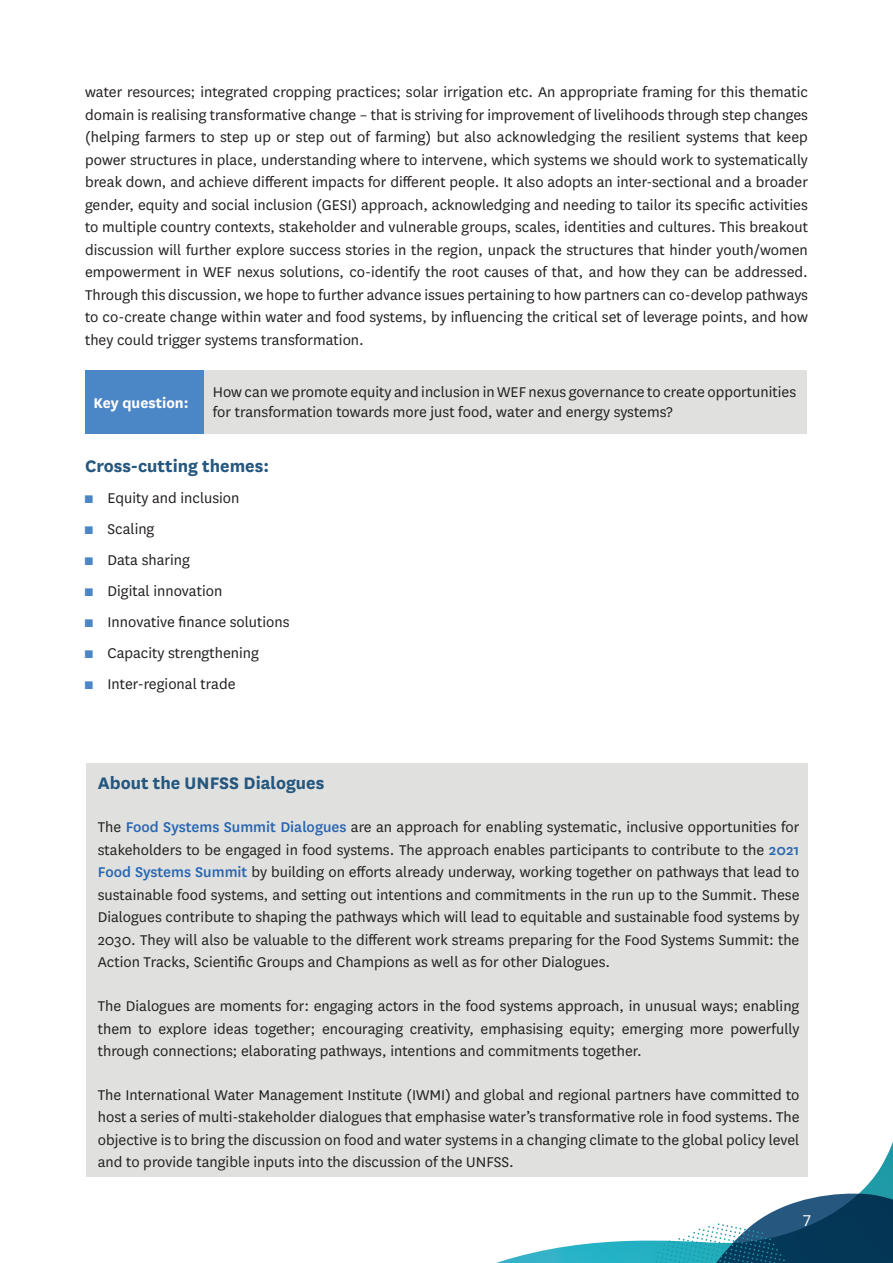
<style>
.page{position:relative;width:893px;height:1263px;background:#fff}
.page>*{position:absolute;margin:0;border:0;box-sizing:border-box;transform-origin:0 0}
.t1{font:700 19.5px "National";color:#25577f}
.t2{font:16.5px/22.5px "National";color:#231f20;text-align:justify}
.t3{font:700 16.5px "National";color:#fff}
.t4{font:15px "Roboto";color:#fff}
.s1{font-family:"Arial Narrow";font-weight:700;font-style:italic;color:#4b86c6}
.s2{font-weight:500;color:#2865b1}
</style>
<div class="page">
<svg style="left:807px;top:1100px;width:86px;height:91px"></svg>
<svg style="left:496px;top:1191px;width:397px;height:72px"></svg>
<div style="left:86px;top:763px;width:721px;height:414px;background:#e0e1df"></div>
<div style="left:85px;top:370px;width:721px;height:64px;background:#e0e1df"></div>
<div style="left:85px;top:370px;width:118px;height:64px;background:#4b86c6"></div>
<p class="t2" style="left:85px;top:80px;width:724px">water resources; integrated cropping practices; solar irrigation etc. An appropriate framing for this thematic domain is realising transformative change – that is striving for improvement of livelihoods through step changes (helping farmers to step up or step out of farming) but also acknowledging the resilient systems that keep power structures in place, understanding where to intervene, which systems we should work to systematically break down, and achieve different impacts for different people. It also adopts an inter-sectional and a broader gender, equity and social inclusion (GESI) approach, acknowledging and needing to tailor its specific activities to multiple country contexts, stakeholder and vulnerable groups, scales, identities and cultures. This breakout discussion will further explore success stories in the region, unpack the structures that hinder youth/women empowerment in WEF nexus solutions, co-identify the root causes of that, and how they can be addressed.<br>Through this discussion, we hope to further advance issues pertaining to how partners can co-develop pathways to co-create change within water and food systems, by influencing the critical set of leverage points, and how they could trigger systems transformation.</p>
<p class="t2" style="left:213px;top:381px;width:585px;line-height:19.8px">How can we promote equity and inclusion in WEF nexus governance to create opportunities for transformation towards more just food, water and energy systems?</p>
<p class="t3" style="left:94px;top:391px;width:96px">Key question:</p>
<p class="t1" style="left:85px;top:452px;width:186px">Cross-cutting themes:</p>
<p class="t2" style="left:85px;top:486px;width:156px"><span class="s1">■</span> Equity and inclusion</p>
<p class="t2" style="left:85px;top:517px;width:71px"><span class="s1">■</span> Scaling</p>
<p class="t2" style="left:85px;top:548px;width:107px"><span class="s1">■</span> Data sharing</p>
<p class="t2" style="left:85px;top:579px;width:139px"><span class="s1">■</span> Digital innovation</p>
<p class="t2" style="left:85px;top:610px;width:206px"><span class="s1">■</span> Innovative finance solutions</p>
<p class="t2" style="left:85px;top:641px;width:176px"><span class="s1">■</span> Capacity strengthening</p>
<p class="t2" style="left:85px;top:672px;width:152px"><span class="s1">■</span> Inter-regional trade</p>
<p class="t1" style="left:98px;top:769px;width:228px">About the UNFSS Dialogues</p>
<p class="t2" style="left:98px;top:815px;width:703px">The <span class="s2">Food Systems Summit Dialogues</span> are an approach for enabling systematic, inclusive opportunities for stakeholders to be engaged in food systems. The approach enables participants to contribute to the <span class="s2">2021<br>Food Systems Summit</span> by building on efforts already underway, working together on pathways that lead to sustainable food systems, and setting out intentions and commitments in the run up to the Summit. These Dialogues contribute to shaping the pathways which will lead to equitable and sustainable food systems by 2030. They will also be valuable to the different work streams preparing for the Food Systems Summit: the Action Tracks, Scientific Groups and Champions as well as for other Dialogues.</p>
<p class="t2" style="left:98px;top:994px;width:703px">The Dialogues are moments for: engaging actors in the food systems approach, in unusual ways; enabling them to explore ideas together; encouraging creativity, emphasising equity; emerging more powerfully through connections; elaborating pathways, intentions and commitments together.</p>
<p class="t2" style="left:98px;top:1083px;width:703px">The International Water Management Institute (IWMI) and global and regional partners have committed to host a series of multi-stakeholder dialogues that emphasise water’s transformative role in food systems. The objective is to bring the discussion on food and water systems in a changing climate to the global policy level and to provide tangible inputs into the discussion of the UNFSS.</p>
<p class="t4" style="left:803px;top:1210px;width:10px">7</p>
</div>
